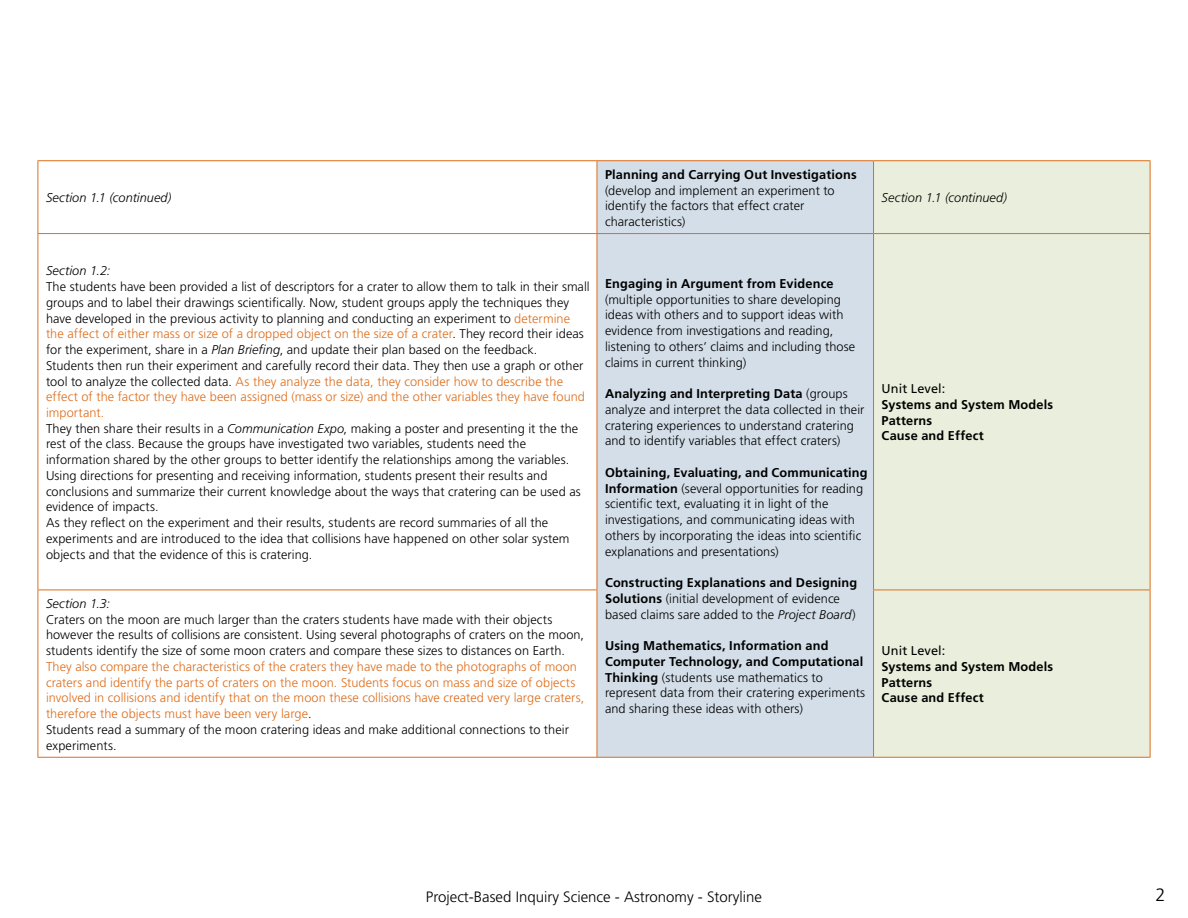
<style>
.page{position:relative;width:1188px;height:918px;background:#fff}
.page>*{position:absolute;margin:0;border:0;box-sizing:border-box;transform-origin:0 0}
.t1{font:300 18px "Frutiger";color:#000}
.t2{font:300 15px "Frutiger";color:#000}
.t3{font:300 12.75px/15.8px "Frutiger";letter-spacing:.005em;color:#000}
.t4{font:300 12.75px/15.8px "Frutiger";letter-spacing:.005em;color:#dd6e1d}
.t5{font:700 12.75px/15.8px "Frutiger";letter-spacing:.01em;color:#000}
.t6{font:italic 300 12.75px "Frutiger";letter-spacing:.005em;color:#000}
.t7{font:12.75px "Frutiger";letter-spacing:.01em;color:#000}
.s1{color:#dd6e1d}
.s2{font-style:italic}
.s3{font-weight:700}
.s4{color:#000}
</style>
<div class="page">
<div style="left:598px;top:161px;width:275px;height:596px;background:#d3dee8"></div>
<div style="left:874px;top:161px;width:276px;height:596px;background:#e9efdc"></div>
<svg style="left:39px;top:234px;width:558px;height:523px"></svg>
<hr style="left:38px;top:234px;width:1px;height:356px;background:#dd6e1d">
<hr style="left:38px;top:161px;width:1px;height:72px;background:#dd6e1d">
<hr style="left:597px;top:161px;width:1px;height:72px;background:#dd6e1d">
<hr style="left:597px;top:234px;width:1px;height:356px;background:#dd6e1d">
<hr style="left:597px;top:757px;width:277px;height:1px;background:#dd6e1d">
<hr style="left:38px;top:590px;width:556px;height:1px;background:#dd6e1d">
<hr style="left:38px;top:590px;width:1px;height:167px;background:#dd6e1d">
<hr style="left:597px;top:590px;width:1px;height:167px;background:#dd6e1d">
<hr style="left:38px;top:757px;width:556px;height:1px;background:#dd6e1d">
<hr style="left:38px;top:160px;width:556px;height:1px;background:#dd6e1d">
<hr style="left:38px;top:233px;width:556px;height:1px;background:#dd6e1d">
<hr style="left:597px;top:160px;width:277px;height:1px;background:#dd6e1d">
<hr style="left:597px;top:233px;width:277px;height:1px;background:#dd6e1d">
<hr style="left:873px;top:234px;width:1px;height:356px;background:#dd6e1d">
<hr style="left:1150px;top:234px;width:1px;height:356px;background:#dd6e1d">
<hr style="left:873px;top:590px;width:277px;height:1px;background:#dd6e1d">
<hr style="left:873px;top:590px;width:1px;height:167px;background:#dd6e1d">
<hr style="left:1150px;top:590px;width:1px;height:167px;background:#dd6e1d">
<hr style="left:874px;top:757px;width:276px;height:1px;background:#dd6e1d">
<hr style="left:874px;top:160px;width:276px;height:1px;background:#dd6e1d">
<hr style="left:873px;top:161px;width:1px;height:72px;background:#dd6e1d">
<hr style="left:1150px;top:161px;width:1px;height:72px;background:#dd6e1d">
<hr style="left:874px;top:233px;width:276px;height:1px;background:#dd6e1d">
<p class="t6" style="left:46px;top:191px;width:127px">Section 1.1 (continued)</p>
<p class="t5" style="left:605px;top:166px;width:253px">Planning and Carrying Out Investigations</p>
<p class="t3" style="left:605px;top:182px;width:231px">(develop and implement an experiment to identify the factors that effect crater characteristics)</p>
<p class="t6" style="left:882px;top:191px;width:127px">Section 1.1 (continued)</p>
<p class="t6" style="left:46px;top:264px;width:66px">Section 1.2:</p>
<p class="t3" style="left:46px;top:279px;width:545px">The students have been provided a list of descriptors for a crater to allow them to talk in their small groups and to label their drawings scientifically. Now, student groups apply the techniques they have developed in the previous activity to planning and conducting an experiment to <span class="s1">determine the affect of either mass or size of a dropped object on the size of a crater</span>. They record their ideas for the experiment, share in a <span class="s2">Plan Briefing</span>, and update their plan based on the feedback.<br>Students then run their experiment and carefully record their data. They then use a graph or other tool to analyze the collected data. <span class="s1">As they analyze the data, they consider how to describe the effect of the factor they have been assigned (mass or size) and the other variables they have found important.<br></span>They then share their results in a <span class="s2">Communication Expo</span>, making a poster and presenting it the the rest of the class. Because the groups have investigated two variables, students need the information shared by the other groups to better identify the relationships among the variables.<br>Using directions for presenting and receiving information, students present their results and conclusions and summarize their current knowledge about the ways that cratering can be used as evidence of impacts.<br>As they reflect on the experiment and their results, students are record summaries of all the experiments and are introduced to the idea that collisions have happened on other solar system objects and that the evidence of this is cratering.</p>
<p class="t5" style="left:605px;top:276px;width:230px">Engaging in Argument from Evidence</p>
<p class="t3" style="left:605px;top:291px;width:252px">(multiple opportunities to share developing ideas with others and to support ideas with evidence from investigations and reading, listening to others’ claims and including those claims in current thinking)</p>
<p class="t3" style="left:605px;top:386px;width:261px"><span class="s3">Analyzing and Interpreting Data</span> (groups analyze and interpret the data collected in their cratering experiences to understand cratering and to identify variables that effect craters)</p>
<p class="t3" style="left:605px;top:465px;width:264px"><span class="s3">Obtaining, Evaluating, and Communicating Information</span> (several opportunities for reading scientific text, evaluating it in light of the investigations, and communicating ideas with others by incorporating the ideas into scientific explanations and presentations)</p>
<p class="t3" style="left:605px;top:575px;width:254px"><span class="s3">Constructing Explanations and Designing<br>Solutions</span> (initial development of evidence based claims sare added to the <span class="s2">Project Board</span>)</p>
<p class="t3" style="left:605px;top:638px;width:262px"><span class="s3">Using Mathematics, Information and Computer Technology, and Computational Thinking</span> (students use mathematics to represent data from their cratering experiments and sharing these ideas with others)</p>
<p class="t6" style="left:46px;top:596px;width:66px">Section 1.3:</p>
<p class="t3" style="left:46px;top:611px;width:540px">Craters on the moon are much larger than the craters students have made with their objects however the results of collisions are consistent. Using several photographs of craters on the moon, students identify the size of some moon craters and compare these sizes to distances on Earth.</p>
<p class="t4" style="left:46px;top:659px;width:540px">They also compare the characteristics of the craters they have made to the photographs of moon craters and identify the parts of craters on the moon. Students focus on mass and size of objects involved in collisions and identify that on the moon these collisions have created very large craters, therefore the objects must have been very large<span class="s4">.<br>Students read a summary of the moon cratering ideas and make additional connections to their experiments.</span></p>
<p class="t7" style="left:882px;top:381px;width:65px">Unit Level:</p>
<p class="t5" style="left:882px;top:397px;width:173px">Systems and System Models<br>Patterns<br>Cause and Effect</p>
<p class="t7" style="left:882px;top:643px;width:65px">Unit Level:</p>
<p class="t5" style="left:882px;top:658px;width:173px">Systems and System Models<br>Patterns<br>Cause and Effect</p>
<p class="t2" style="left:426px;top:888px;width:338px">Project-Based Inquiry Science - Astronomy - Storyline</p>
<h1 class="t1" style="left:1156px;top:884px;width:12px">2</h1>
</div>
